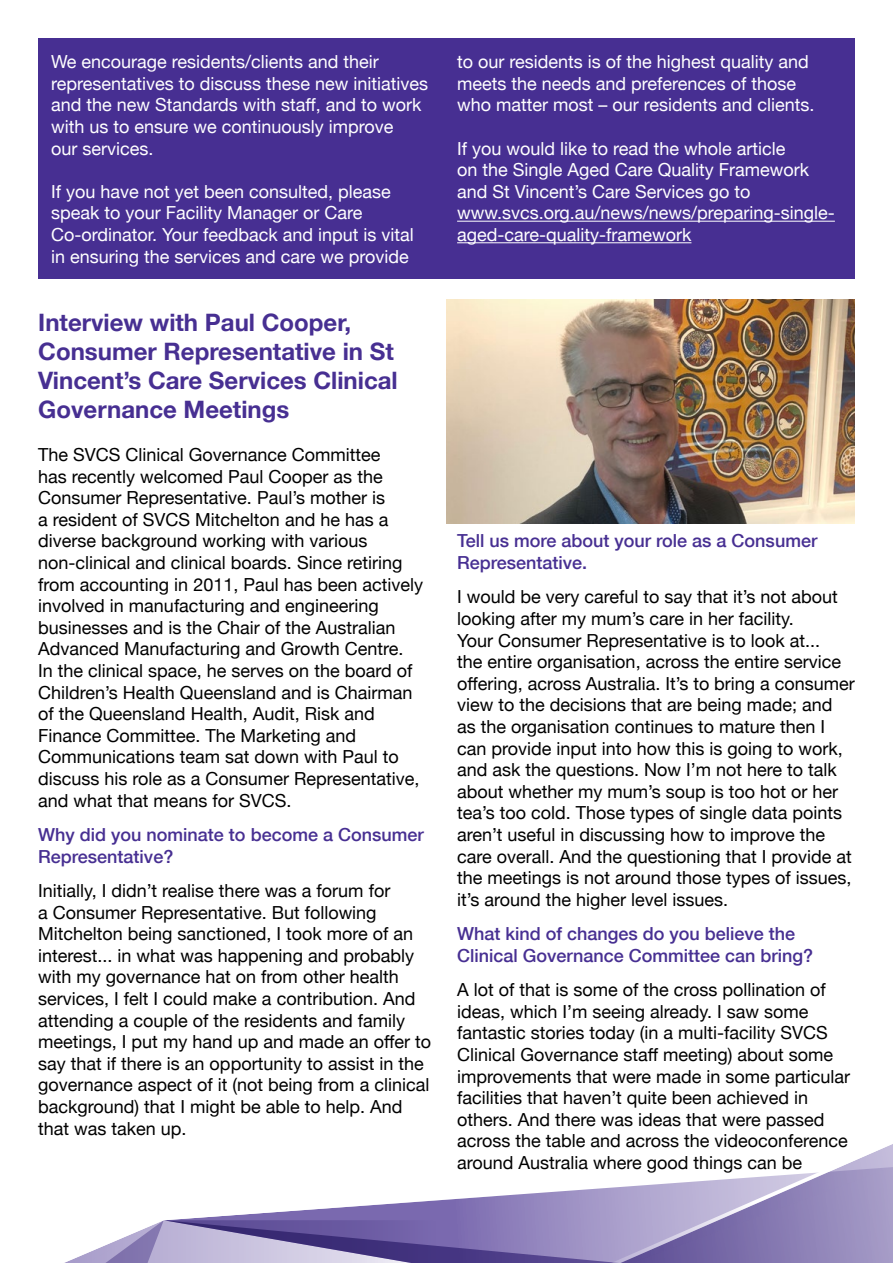
<style>
.page{position:relative;width:893px;height:1263px;background:#fff}
.page>*{position:absolute;margin:0;border:0;box-sizing:border-box;transform-origin:0 0}
.t1{font:700 24px/28.8px "Helvetica Neue";color:#472f92}
.t2{font:18px/21.6px "Helvetica Neue";color:#000}
.t3{font:18px/21.6px "Helvetica Neue";color:#fff}
.t4{font:500 18px/21.6px "Helvetica Neue";color:#472f92}
</style>
<div class="page">
<svg style="left:64px;top:1191px;width:494px;height:72px"></svg>
<svg style="left:558px;top:1144px;width:335px;height:119px"></svg>
<img style="left:446px;top:299px;width:409px;height:224px">
<div style="left:38px;top:38px;width:817px;height:241px;background:#472f92"></div>
<hr style="left:457px;top:221px;width:378px;height:1px;background:#fff">
<hr style="left:457px;top:242px;width:234px;height:1px;background:#fff">
<p class="t3" style="left:51px;top:52px;width:379px">We encourage residents/clients and their representatives to discuss these new initiatives and the new Standards with staff, and to work with us to ensure we continuously improve<br>our services.</p>
<p class="t3" style="left:51px;top:182px;width:364px">If you have not yet been consulted, please speak to your Facility Manager or Care Co-ordinator. Your feedback and input is vital in ensuring the services and care we provide</p>
<h1 class="t1" style="left:38px;top:309px;width:361px">Interview with Paul Cooper,<br>Consumer Representative in St<br>Vincent’s Care Services Clinical<br>Governance Meetings</h1>
<p class="t2" style="left:38px;top:445px;width:386px">The SVCS Clinical Governance Committee<br>has recently welcomed Paul Cooper as the Consumer Representative. Paul’s mother is<br>a resident of SVCS Mitchelton and he has a diverse background working with various non-clinical and clinical boards. Since retiring from accounting in 2011, Paul has been actively involved in manufacturing and engineering businesses and is the Chair of the Australian Advanced Manufacturing and Growth Centre.<br>In the clinical space, he serves on the board of Children’s Health Queensland and is Chairman of the Queensland Health, Audit, Risk and Finance Committee. The Marketing and Communications team sat down with Paul to discuss his role as a Consumer Representative, and what that means for SVCS.</p>
<p class="t4" style="left:38px;top:823px;width:387px">Why did you nominate to become a Consumer<br>Representative?</p>
<p class="t2" style="left:38px;top:881px;width:394px">Initially, I didn’t realise there was a forum for<br>a Consumer Representative. But following Mitchelton being sanctioned, I took more of an interest... in what was happening and probably with my governance hat on from other health services, I felt I could make a contribution. And attending a couple of the residents and family meetings, I put my hand up and made an offer to say that if there is an opportunity to assist in the governance aspect of it (not being from a clinical background) that I might be able to help. And that was taken up.</p>
<p class="t3" style="left:457px;top:52px;width:359px">to our residents is of the highest quality and meets the needs and preferences of those who matter most – our residents and clients.</p>
<p class="t3" style="left:457px;top:138px;width:379px">If you would like to read the whole article<br>on the Single Aged Care Quality Framework and St Vincent’s Care Services go to www.svcs.org.au/news/news/preparing-single&shy;aged-care-quality-framework</p>
<p class="t4" style="left:457px;top:530px;width:362px">Tell us more about your role as a Consumer<br>Representative.</p>
<p class="t2" style="left:457px;top:587px;width:399px">I would be very careful to say that it’s not about looking after my mum’s care in her facility.<br>Your Consumer Representative is to look at...<br>the entire organisation, across the entire service offering, across Australia. It’s to bring a consumer view to the decisions that are being made; and as the organisation continues to mature then I can provide input into how this is going to work, and ask the questions. Now I’m not here to talk about whether my mum’s soup is too hot or her tea’s too cold. Those types of single data points aren’t useful in discussing how to improve the care overall. And the questioning that I provide at the meetings is not around those types of issues, it’s around the higher level issues.</p>
<p class="t4" style="left:457px;top:923px;width:358px">What kind of changes do you believe the<br>Clinical Governance Committee can bring?</p>
<p class="t2" style="left:457px;top:980px;width:395px">A lot of that is some of the cross pollination of ideas, which I’m seeing already. I saw some fantastic stories today (in a multi-facility SVCS Clinical Governance staff meeting) about some improvements that were made in some particular facilities that haven’t quite been achieved in others. And there was ideas that were passed across the table and across the videoconference around Australia where good things can be</p>
</div>
